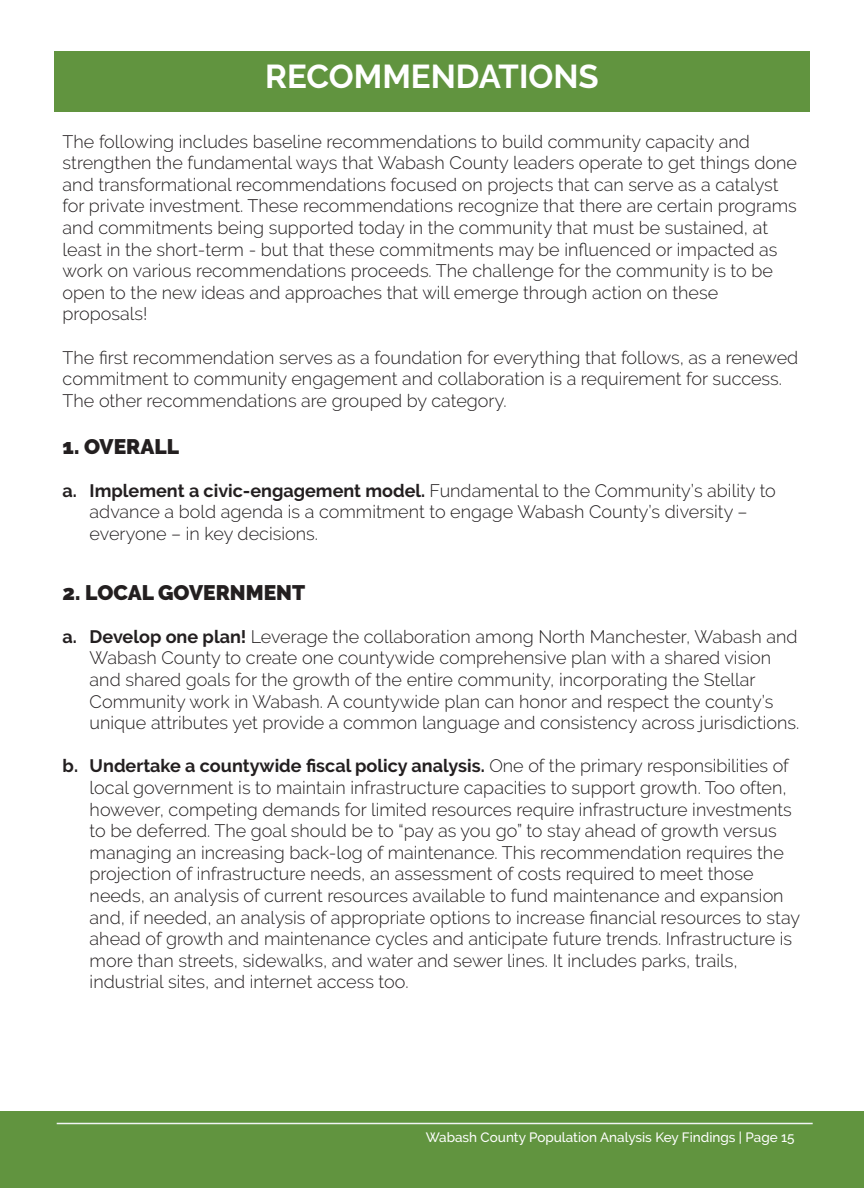
<style>
.page{position:relative;width:864px;height:1188px;background:#fff}
.page>*{position:absolute;margin:0;border:0;box-sizing:border-box;transform-origin:0 0}
.t1{font:700 33px "Raleway";color:#fff}
.t2{font:900 21px "Raleway";color:#231f20}
.t3{font:300 18px/21.6px "Raleway";color:#231f20}
.t4{font:500 13.5px "Raleway";color:#fff}
.s1{font-weight:700}
</style>
<div class="page">
<div style="left:0;top:1111px;width:864px;height:77px;background:#61943f"></div>
<hr style="left:57px;top:1123px;width:756px;height:1px;background:#f1f4f4">
<div style="left:54px;top:51px;width:756px;height:60px;background:#61943f"></div>
<p class="t1" style="left:265px;top:58px;width:335px">RECOMMENDATIONS</p>
<p class="t3" style="left:63px;top:130px;width:736px">The following includes baseline recommendations to build community capacity and strengthen the fundamental ways that Wabash County leaders operate to get things done and transformational recommendations focused on projects that can serve as a catalyst for private investment. These recommendations recognize that there are certain programs and commitments being supported today in the community that must be sustained, at least in the short-term - but that these commitments may be influenced or impacted as work on various recommendations proceeds. The challenge for the community is to be open to the new ideas and approaches that will emerge through action on these</p>
<p class="t3" style="left:63px;top:303px;width:87px">proposals!</p>
<p class="t3" style="left:63px;top:346px;width:737px">The first recommendation serves as a foundation for everything that follows, as a renewed commitment to community engagement and collaboration is a requirement for success.<br>The other recommendations are grouped by category.</p>
<p class="t2" style="left:63px;top:434px;width:118px">1. OVERALL</p>
<p class="t3" style="left:90px;top:480px;width:688px;text-indent:-27px"><span class="s1">a. Implement a civic-engagement model.</span> Fundamental to the Community’s ability to advance a bold agenda is a commitment to engage Wabash County’s diversity – everyone – in key decisions.</p>
<p class="t2" style="left:63px;top:580px;width:244px">2. LOCAL GOVERNMENT</p>
<p class="t3" style="left:90px;top:626px;width:711px;text-indent:-27px"><span class="s1">a. Develop one plan!</span> Leverage the collaboration among North Manchester, Wabash and Wabash County to create one countywide comprehensive plan with a shared vision and shared goals for the growth of the entire community, incorporating the Stellar Community work in Wabash. A countywide plan can honor and respect the county’s unique attributes yet provide a common language and consistency across jurisdictions.</p>
<p class="t3" style="left:90px;top:755px;width:712px;text-indent:-27px"><span class="s1">b. Undertake a countywide fiscal policy analysis.</span> One of the primary responsibilities of local government is to maintain infrastructure capacities to support growth. Too often, however, competing demands for limited resources require infrastructure investments to be deferred. The goal should be to “pay as you go” to stay ahead of growth versus managing an increasing back-log of maintenance. This recommendation requires the projection of infrastructure needs, an assessment of costs required to meet those needs, an analysis of current resources available to fund maintenance and expansion and, if needed, an analysis of appropriate options to increase financial resources to stay ahead of growth and maintenance cycles and anticipate future trends. Infrastructure is more than streets, sidewalks, and water and sewer lines. It includes parks, trails, industrial sites, and internet access too.</p>
<p class="t4" style="left:426px;top:1130px;width:370px">Wabash County Population Analysis Key Findings | Page 15</p>
</div>
